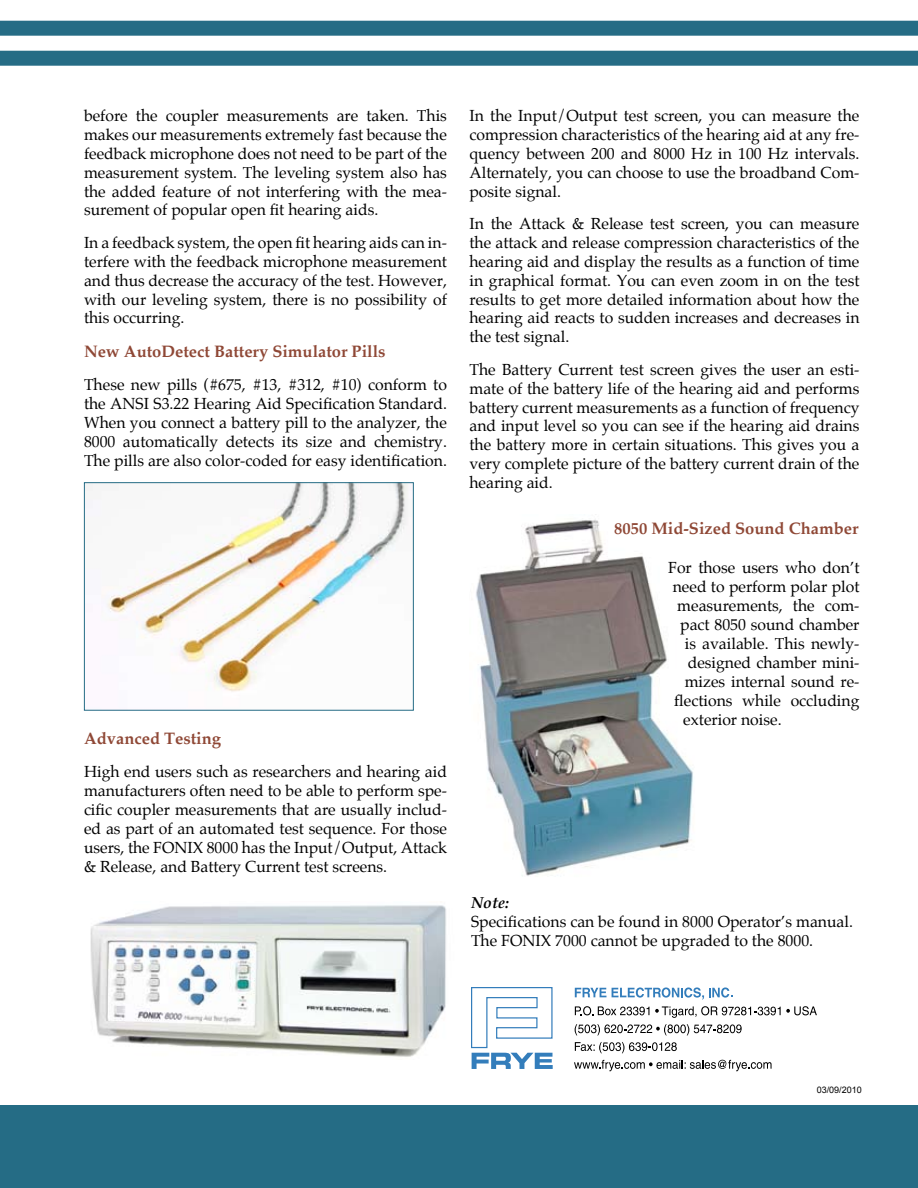
<style>
.page{position:relative;width:918px;height:1188px;background:#fff}
.page>*{position:absolute;margin:0;border:0;box-sizing:border-box;transform-origin:0 0}
.t1{font:700 16.5px "Palatino";color:#8f4836}
.t2{font:15.75px/18.9px "Palatino";color:#000;text-align:justify}
.t3{font:italic 700 15.75px "Palatino";color:#000}
.t4{font:9px "Arial";color:#000}
</style>
<div class="page">
<img style="left:86px;top:484px;width:322px;height:208px">
<div style="left:84px;top:482px;width:330px;height:229px;border:1px solid #256c85"></div>
<img style="left:90px;top:905px;width:356px;height:152px">
<img style="left:476px;top:519px;width:217px;height:357px">
<div style="left:0;top:1106px;width:918px;height:82px;background:#256c85"></div>
<div style="left:0;top:21px;width:918px;height:15px;background:#256c85"></div>
<div style="left:0;top:51px;width:918px;height:15px;background:#256c85"></div>
<svg style="left:575px;top:988px;width:31px;height:9px"></svg>
<svg style="left:612px;top:987px;width:120px;height:13px"></svg>
<svg style="left:575px;top:1006px;width:74px;height:9px"></svg>
<svg style="left:655px;top:1006px;width:162px;height:12px"></svg>
<svg style="left:575px;top:1024px;width:167px;height:12px"></svg>
<svg style="left:575px;top:1042px;width:102px;height:11px"></svg>
<svg style="left:574px;top:1060px;width:198px;height:11px"></svg>
<svg style="left:471px;top:987px;width:82px;height:82px"></svg>
<p class="t2" style="left:84px;top:106px;width:365px">before the coupler measurements are taken. This makes our measurements extremely fast because the feedback microphone does not need to be part of the measurement system. The leveling system also has the added feature of not interfering with the mea&shy;surement of popular open fit hearing aids.</p>
<p class="t2" style="left:84px;top:233px;width:365px">In a feedback system, the open fit hearing aids can in&shy;terfere with the feedback microphone measurement and thus decrease the accuracy of the test. However, with our leveling system, there is no possibility of this occurring.</p>
<p class="t1" style="left:84px;top:342px;width:303px">New AutoDetect Battery Simulator Pills</p>
<p class="t2" style="left:84px;top:376px;width:365px">These new pills (#675, #13, #312, #10) conform to the ANSI S3.22 Hearing Aid Specification Standard.<br>When you connect a battery pill to the analyzer, the 8000 automatically detects its size and chemistry.<br>The pills are also color-coded for easy identification.</p>
<p class="t1" style="left:84px;top:729px;width:139px">Advanced Testing</p>
<p class="t2" style="left:84px;top:763px;width:365px">High end users such as researchers and hearing aid manufacturers often need to be able to perform spe&shy;cific coupler measurements that are usually includ&shy;ed as part of an automated test sequence. For those users, the FONIX 8000 has the Input/Output, Attack &amp; Release, and Battery Current test screens.</p>
<p class="t2" style="left:470px;top:106px;width:392px">In the Input/Output test screen, you can measure the compression characteristics of the hearing aid at any fre&shy;quency between 200 and 8000 Hz in 100 Hz intervals.<br>Alternately, you can choose to use the broadband Com&shy;posite signal.</p>
<p class="t2" style="left:470px;top:214px;width:392px">In the Attack &amp; Release test screen, you can measure the attack and release compression characteristics of the hearing aid and display the results as a function of time in graphical format. You can even zoom in on the test results to get more detailed information about how the hearing aid reacts to sudden increases and decreases in the test signal.</p>
<p class="t2" style="left:470px;top:360px;width:392px">The Battery Current test screen gives the user an esti&shy;mate of the battery life of the hearing aid and performs battery current measurements as a function of frequency and input level so you can see if the hearing aid drains the battery more in certain situations. This gives you a very complete picture of the battery current drain of the hearing aid.</p>
<p class="t1" style="left:614px;top:519px;width:246px">8050 Mid-Sized Sound Chamber</p>
<p class="t2" style="left:668px;top:559px;width:193px">For those users who don’t</p>
<p class="t2" style="left:673px;top:578px;width:188px">need to perform polar plot</p>
<p class="t2" style="left:677px;top:597px;width:184px">measurements, the com-</p>
<p class="t2" style="left:680px;top:616px;width:181px">pact 8050 sound chamber</p>
<p class="t2" style="left:685px;top:634px;width:176px">is available. This newly-</p>
<p class="t2" style="left:688px;top:653px;width:173px">designed chamber mini-</p>
<p class="t2" style="left:685px;top:672px;width:176px">mizes internal sound re-</p>
<p class="t2" style="left:674px;top:691px;width:187px">flections while occluding</p>
<p class="t2" style="left:683px;top:710px;width:100px">exterior noise.</p>
<p class="t3" style="left:471px;top:894px;width:40px">Note:</p>
<p class="t2" style="left:471px;top:913px;width:383px">Specifications can be found in 8000 Operator’s manual.<br>The FONIX 7000 cannot be upgraded to the 8000.</p>
<p class="t4" style="left:817px;top:1083px;width:47px">03/09/2010</p>
</div>
